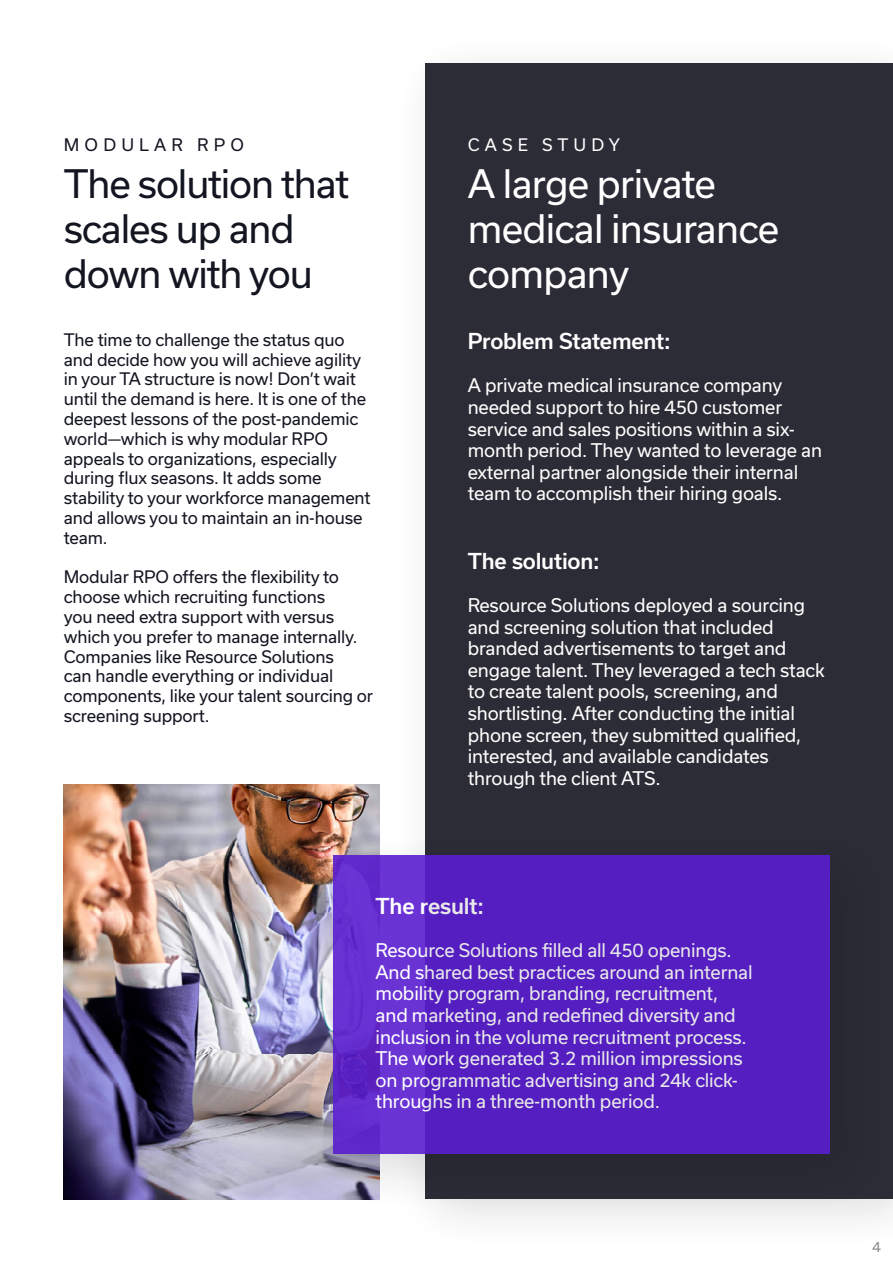
<style>
.page{position:relative;width:893px;height:1263px;background:#fff}
.page>*{position:absolute;margin:0;border:0;box-sizing:border-box;transform-origin:0 0}
.Main_Heading_-_Midnight{font:37.5px/45px "Usual";letter-spacing:-.03em;color:#131520}
.Main_Heading_-_Midnight-2{font:37.5px/45px "Usual";letter-spacing:-.02em;color:#fff}
.Body_Text_-_Midnight{font:500 21px "Usual";letter-spacing:-.01em;color:#fff}
.Body_Text_-_Midnight-2{font:18px/21.6px "Usual";letter-spacing:-.01em;color:#fff}
.Body_Text_-_Midnight-3{font:16.5px/19.8px "Usual";letter-spacing:-.01em;color:#131520}
.Main_Heading_-_Midnight-3{font:16.5px "Usual";letter-spacing:.315em;color:#131520}
.Main_Heading_-_Midnight-4{font:16.5px "Usual";letter-spacing:.315em;color:#fff}
.t1{font:13.5px "Usual";color:#898a90}
</style>
<div class="page">
<div style="left:425px;top:64px;width:468px;height:1135px;background:#2b2c36"></div>
<img style="left:64px;top:785px;width:315px;height:414px">
<div style="left:303px;top:825px;width:590px;height:394px;background:#000;opacity:.15"></div>
<div style="left:333px;top:855px;width:496px;height:299px;background:linear-gradient(to right,#6029ca,#511abc)"></div>
<p class="Main_Heading_-_Midnight-3" style="left:64px;top:135px;width:182px">MODULAR RPO</p>
<p class="Main_Heading_-_Midnight-4" style="left:468px;top:135px;width:154px">CASE STUDY</p>
<p class="Main_Heading_-_Midnight-2" style="left:468px;top:162px;width:313px">A large private medical insurance company</p>
<p class="Main_Heading_-_Midnight" style="left:64px;top:162px;width:287px">The solution that scales up and down with you</p>
<p class="Body_Text_-_Midnight-3" style="left:64px;top:330px;width:308px">The time to challenge the status quo and decide how you will achieve agility in your TA structure is now! Don’t wait until the demand is here. It is one of the deepest lessons of the post-pandemic world—which is why modular RPO appeals to organizations, especially during flux seasons. It adds some stability to your workforce management and allows you to maintain an in-house team.</p>
<p class="Body_Text_-_Midnight-3" style="left:64px;top:567px;width:311px">Modular RPO offers the flexibility to choose which recruiting functions<br>you need extra support with versus which you prefer to manage internally.<br>Companies like Resource Solutions<br>can handle everything or individual components, like your talent sourcing or screening support.</p>
<p class="Body_Text_-_Midnight" style="left:468px;top:329px;width:204px">Problem Statement:</p>
<p class="Body_Text_-_Midnight-2" style="left:468px;top:375px;width:356px">A private medical insurance company needed support to hire 450 customer service and sales positions within a six&shy;month period. They wanted to leverage an external partner alongside their internal team to accomplish their hiring goals.</p>
<p class="Body_Text_-_Midnight" style="left:468px;top:549px;width:133px">The solution:</p>
<p class="Body_Text_-_Midnight-2" style="left:468px;top:594px;width:358px">Resource Solutions deployed a sourcing and screening solution that included branded advertisements to target and engage talent. They leveraged a tech stack to create talent pools, screening, and shortlisting. After conducting the initial phone screen, they submitted qualified, interested, and available candidates through the client ATS.</p>
<p class="Body_Text_-_Midnight" style="left:376px;top:894px;width:110px">The result:</p>
<p class="Body_Text_-_Midnight-2" style="left:376px;top:939px;width:379px">Resource Solutions filled all 450 openings.<br>And shared best practices around an internal mobility program, branding, recruitment, and marketing, and redefined diversity and inclusion in the volume recruitment process.<br>The work generated 3.2 million impressions on programmatic advertising and 24k click&shy;throughs in a three-month period.</p>
<p class="t1" style="left:872px;top:1239px;width:10px">4</p>
</div>
